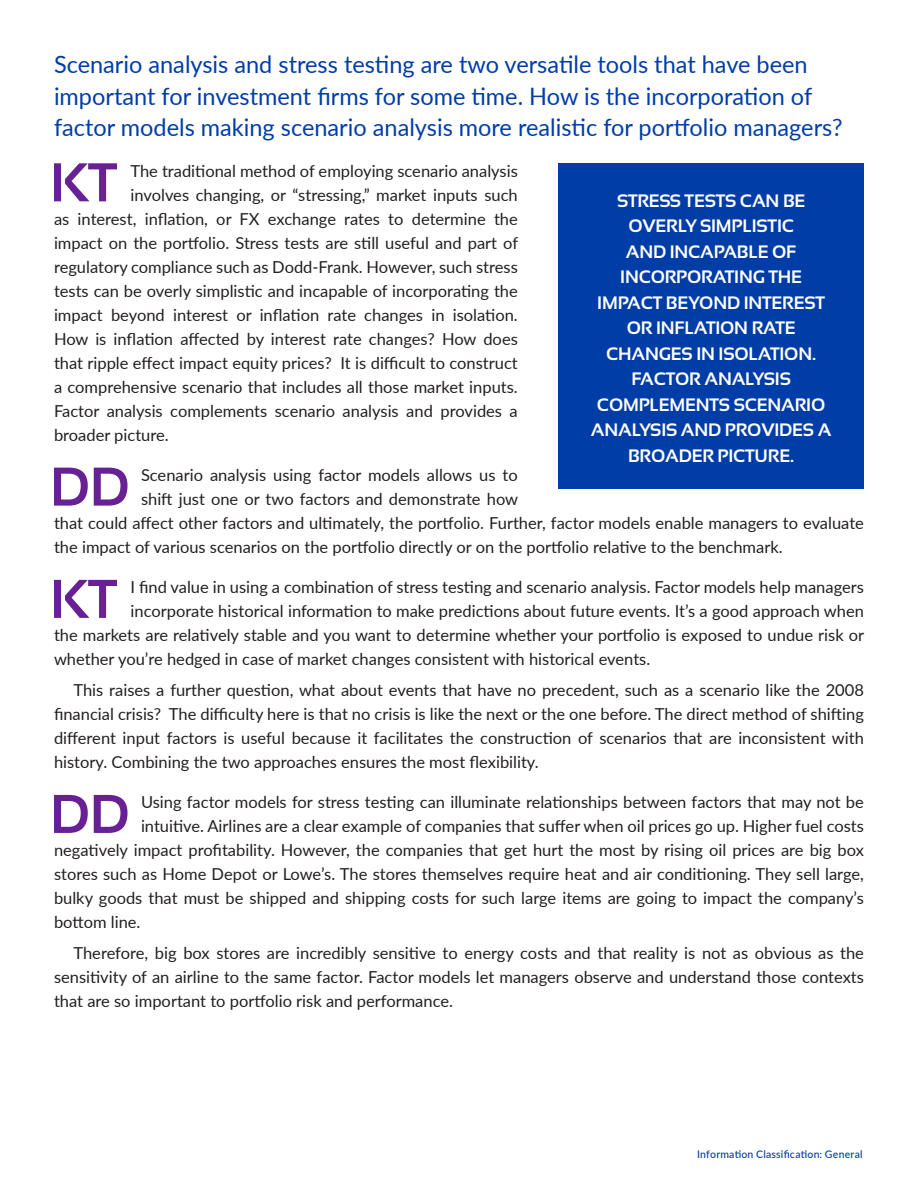
<style>
.page{position:relative;width:918px;height:1188px;background:#fff}
.page>*{position:absolute;margin:0;border:0;box-sizing:border-box;transform-origin:0 0}
.Question{font:24px/31.5px "Lato";color:#003da7}
.Box_Text{font:700 18px/25.5px "Sansation";letter-spacing:-.01em;color:#fff;text-align:center}
.Body_Copy{font:16.5px "Lato";color:#231f20}
.Body_Copy_Indent{font:16.5px/24px "Lato";color:#231f20;text-align:justify}
.t1{font:500 10.5px "Lato";letter-spacing:.02em;color:#003da7}
</style>
<div class="page">
<svg style="left:54px;top:163px;width:63px;height:38px"></svg>
<svg style="left:54px;top:580px;width:63px;height:38px"></svg>
<svg style="left:54px;top:468px;width:74px;height:38px"></svg>
<svg style="left:54px;top:795px;width:74px;height:38px"></svg>
<div style="left:558px;top:163px;width:306px;height:326px;background:#003da7"></div>
<p class="Question" style="left:54px;top:48px;width:790px">Scenario analysis and stress testing are two versatile tools that have been important for investment firms for some time. How is the incorporation of factor models making scenario analysis more realistic for portfolio managers?</p>
<p class="Body_Copy" style="left:131px;top:159px;width:389px">The traditional method of employing scenario analysis</p>
<p class="Body_Copy" style="left:131px;top:183px;width:389px">involves changing, or “stressing,” market inputs such</p>
<p class="Body_Copy" style="left:54px;top:207px;width:465px">as interest, inflation, or FX exchange rates to determine the</p>
<p class="Body_Copy" style="left:54px;top:231px;width:466px">impact on the portfolio. Stress tests are still useful and part of</p>
<p class="Body_Copy" style="left:54px;top:255px;width:465px">regulatory compliance such as Dodd-Frank. However, such stress</p>
<p class="Body_Copy" style="left:54px;top:279px;width:465px">tests can be overly simplistic and incapable of incorporating the</p>
<p class="Body_Copy" style="left:54px;top:303px;width:465px">impact beyond interest or inflation rate changes in isolation.</p>
<p class="Body_Copy" style="left:54px;top:327px;width:465px">How is inflation affected by interest rate changes? How does</p>
<p class="Body_Copy" style="left:54px;top:351px;width:465px">that ripple effect impact equity prices? It is difficult to construct</p>
<p class="Body_Copy" style="left:54px;top:375px;width:465px">a comprehensive scenario that includes all those market inputs.</p>
<p class="Body_Copy" style="left:54px;top:399px;width:465px">Factor analysis complements scenario analysis and provides a</p>
<p class="Body_Copy" style="left:54px;top:423px;width:116px">broader picture.</p>
<p class="Box_Text" style="left:591px;top:188px;width:242px">STRESS TESTS CAN BE<br>OVERLY SIMPLISTIC<br>AND INCAPABLE OF<br>INCORPORATING THE<br>IMPACT BEYOND INTEREST<br>OR INFLATION RATE<br>CHANGES IN ISOLATION.<br>FACTOR ANALYSIS<br>COMPLEMENTS SCENARIO<br>ANALYSIS AND PROVIDES A<br>BROADER PICTURE.</p>
<p class="Body_Copy" style="left:141px;top:463px;width:378px">Scenario analysis using factor models allows us to</p>
<p class="Body_Copy" style="left:141px;top:487px;width:379px">shift just one or two factors and demonstrate how</p>
<p class="Body_Copy" style="left:54px;top:511px;width:811px">that could affect other factors and ultimately, the portfolio. Further, factor models enable managers to evaluate</p>
<p class="Body_Copy" style="left:54px;top:535px;width:730px">the impact of various scenarios on the portfolio directly or on the portfolio relative to the benchmark.</p>
<p class="Body_Copy" style="left:131px;top:575px;width:735px">I find value in using a combination of stress testing and scenario analysis. Factor models help managers</p>
<p class="Body_Copy" style="left:131px;top:599px;width:735px">incorporate historical information to make predictions about future events. It’s a good approach when</p>
<p class="Body_Copy" style="left:54px;top:623px;width:812px">the markets are relatively stable and you want to determine whether your portfolio is exposed to undue risk or</p>
<p class="Body_Copy" style="left:54px;top:647px;width:598px">whether you’re hedged in case of market changes consistent with historical events.</p>
<p class="Body_Copy_Indent" style="left:54px;top:677px;width:811px;text-indent:20px">This raises a further question, what about events that have no precedent, such as a scenario like the 2008 financial crisis? The difficulty here is that no crisis is like the next or the one before. The direct method of shifting different input factors is useful because it facilitates the construction of scenarios that are inconsistent with history. Combining the two approaches ensures the most flexibility.</p>
<p class="Body_Copy" style="left:141px;top:790px;width:724px">Using factor models for stress testing can illuminate relationships between factors that may not be</p>
<p class="Body_Copy" style="left:141px;top:814px;width:724px">intuitive. Airlines are a clear example of companies that suffer when oil prices go up. Higher fuel costs</p>
<p class="Body_Copy" style="left:54px;top:838px;width:811px">negatively impact profitability. However, the companies that get hurt the most by rising oil prices are big box</p>
<p class="Body_Copy" style="left:54px;top:862px;width:812px">stores such as Home Depot or Lowe’s. The stores themselves require heat and air conditioning. They sell large,</p>
<p class="Body_Copy" style="left:54px;top:886px;width:811px">bulky goods that must be shipped and shipping costs for such large items are going to impact the company’s</p>
<p class="Body_Copy" style="left:54px;top:910px;width:88px">bottom line.</p>
<p class="Body_Copy_Indent" style="left:54px;top:940px;width:811px;text-indent:20px">Therefore, big box stores are incredibly sensitive to energy costs and that reality is not as obvious as the sensitivity of an airline to the same factor. Factor models let managers observe and understand those contexts that are so important to portfolio risk and performance.</p>
<p class="t1" style="left:697px;top:1146px;width:167px">Information Classification: General</p>
</div>
